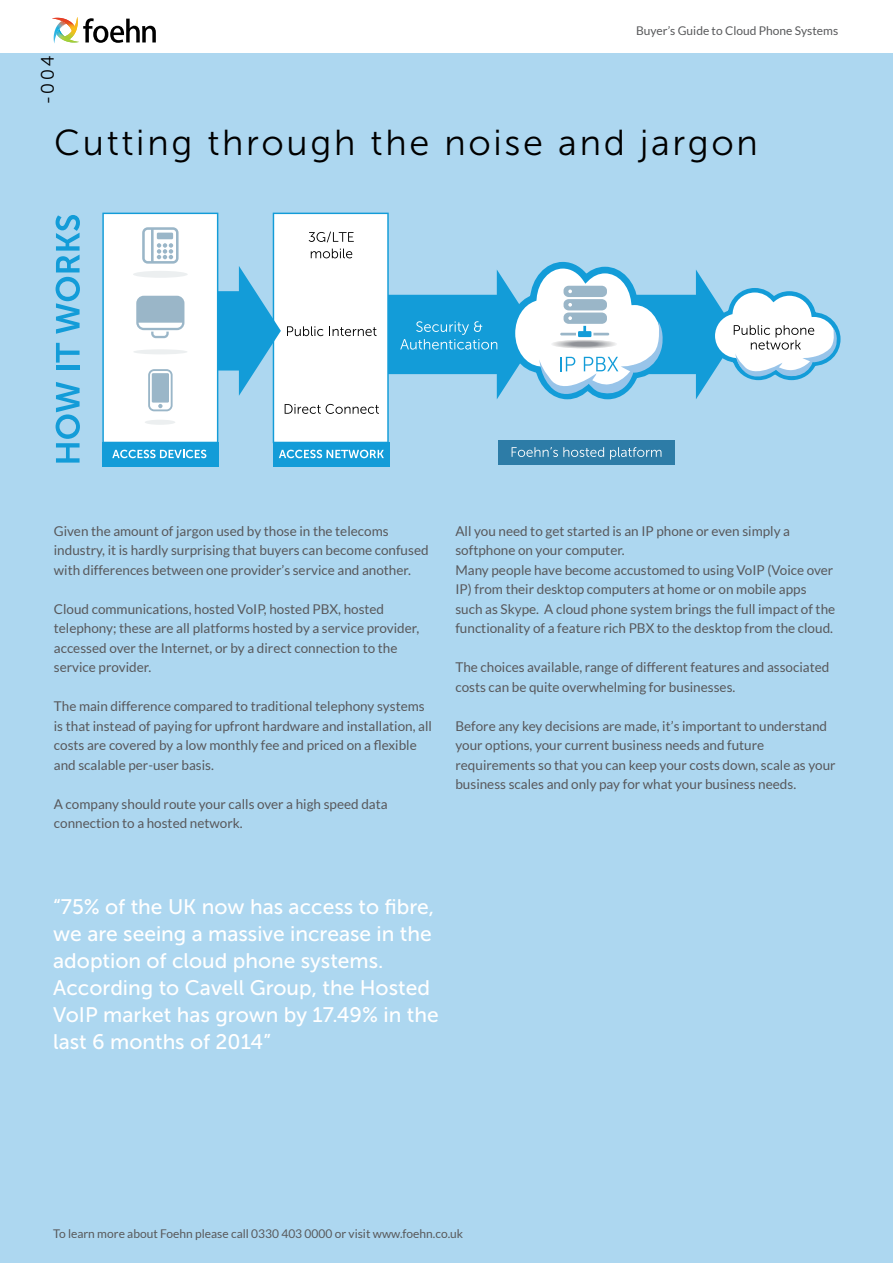
<style>
.page{position:relative;width:893px;height:1263px;background:#add7f0}
.page>*{position:absolute;margin:0;border:0;box-sizing:border-box;transform-origin:0 0}
.t1{font:36px "Museo Sans 300";letter-spacing:.075em;color:#000}
.t2{font:21px/27px "Museo Sans 500";color:#fff}
.t3{font:18px "Museo 300";color:#000}
.t4{font:13.5px/19.5px "Lato";color:#58585b}
.t5{font:12px "Lato";color:#58595b}
</style>
<div class="page">
<div style="left:498px;top:440px;width:176px;height:25px;background:#2d7ca7"></div>
<svg style="left:56px;top:382px;width:24px;height:81px"></svg>
<hr style="left:56px;top:366px;width:24px;height:4px;background:#139cd8">
<svg style="left:56px;top:343px;width:24px;height:20px"></svg>
<svg style="left:56px;top:215px;width:24px;height:119px"></svg>
<div style="left:273px;top:442px;width:116px;height:25px;background:#139cd8"></div>
<div style="left:102px;top:442px;width:117px;height:25px;background:#139cd8"></div>
<svg style="left:102px;top:213px;width:739px;height:247px"></svg>
<div style="left:0;top:0;width:893px;height:52px;background:#fff"></div>
<svg style="left:52px;top:17px;width:104px;height:26px"></svg>
<h3 class="t3" style="left:38px;top:104px;width:50px;rotate:-90deg">-004</h3>
<p class="t5" style="left:636px;top:24px;width:204px">Buyer’s Guide to Cloud Phone Systems</p>
<h1 class="t1" style="left:54px;top:123px;width:705px">Cutting through the noise and jargon</h1>
<p class="t4" style="left:54px;top:521px;width:376px">Given the amount of jargon used by those in the telecoms industry, it is hardly surprising that buyers can become confused with differences between one provider’s service and another.</p>
<p class="t4" style="left:54px;top:599px;width:367px">Cloud communications, hosted VoIP, hosted PBX, hosted telephony; these are all platforms hosted by a service provider, accessed over the Internet, or by a direct connection to the service provider.</p>
<p class="t4" style="left:54px;top:696px;width:380px">The main difference compared to traditional telephony systems is that instead of paying for upfront hardware and installation, all costs are covered by a low monthly fee and priced on a flexible and scalable per-user basis.</p>
<p class="t4" style="left:54px;top:794px;width:335px">A company should route your calls over a high speed data connection to a hosted network.</p>
<p class="t4" style="left:455px;top:521px;width:381px">All you need to get started is an IP phone or even simply a softphone on your computer.<br>Many people have become accustomed to using VoIP (Voice over IP) from their desktop computers at home or on mobile apps such as Skype. A cloud phone system brings the full impact of the functionality of a feature rich PBX to the desktop from the cloud.</p>
<p class="t4" style="left:455px;top:657px;width:375px">The choices available, range of different features and associated costs can be quite overwhelming for businesses.</p>
<p class="t4" style="left:455px;top:716px;width:382px">Before any key decisions are made, it’s important to understand your options, your current business needs and future requirements so that you can keep your costs down, scale as your business scales and only pay for what your business needs.</p>
<h2 class="t2" style="left:53px;top:893px;width:387px">“75% of the UK now has access to fibre, we are seeing a massive increase in the adoption of cloud phone systems.<br>According to Cavell Group, the Hosted VoIP market has grown by 17.49% in the last 6 months of 2014”</h2>
<p class="t5" style="left:53px;top:1227px;width:412px">To learn more about Foehn please call 0330 403 0000 or visit www.foehn.co.uk</p>
</div>
